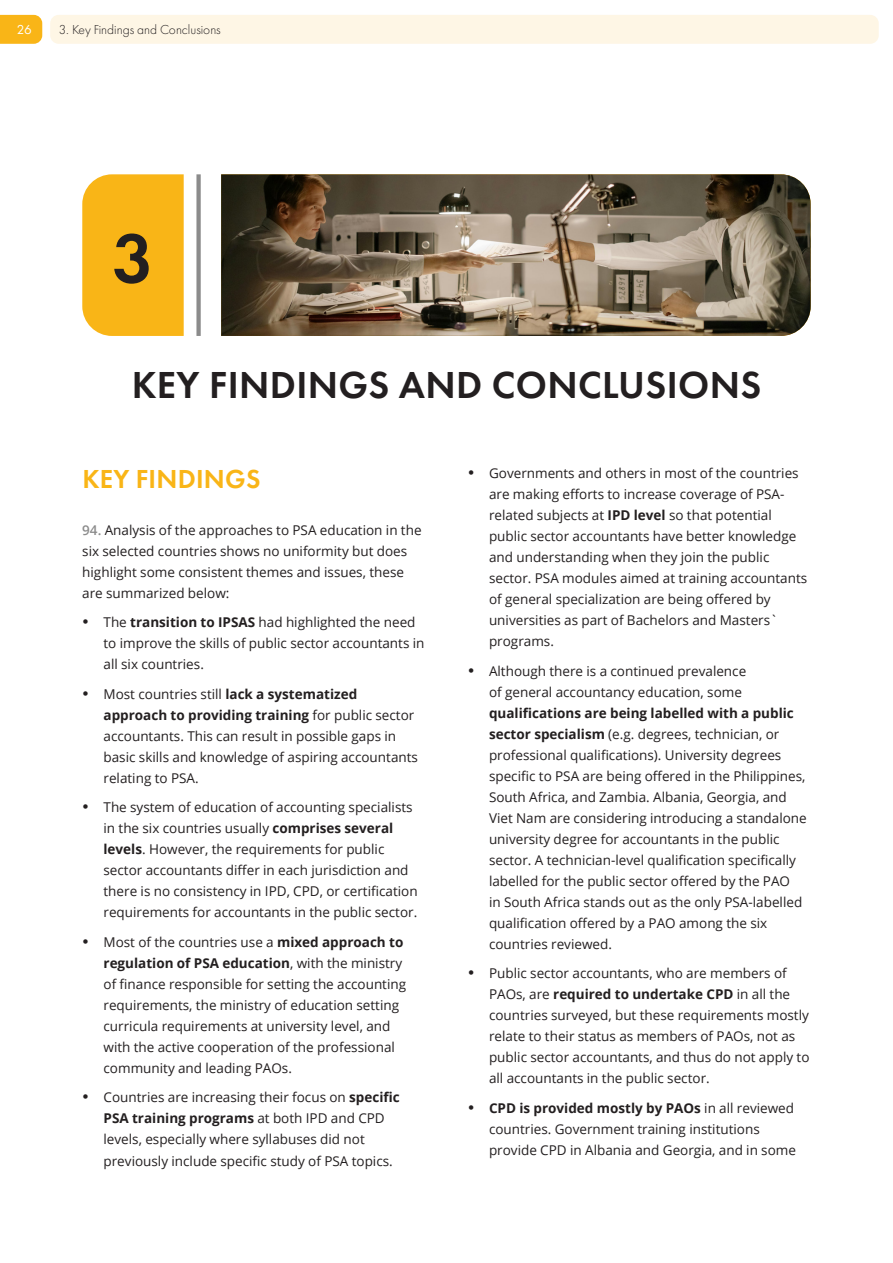
<style>
.page{position:relative;width:893px;height:1263px;background:#fff}
.page>*{position:absolute;margin:0;border:0;box-sizing:border-box;transform-origin:0 0}
.Header_level_1{font:600 72px "Futura PT";color:#231f20}
.Header_level_1-2{font:600 39px "Futura PT";letter-spacing:.01em;color:#231f20}
.Header_level_2{font:600 27px "Futura PT";letter-spacing:.01em;color:#f9b517}
.t1{font:13.5px/21px "Open Sans";color:#231f20}
.t2{font:300 13.5px "Futura PT";color:#231f20}
.t3{font:13.5px "Futura PT";color:#fff}
.s1{font-weight:600;color:#8b8b8b}
.s2{font-weight:700}
</style>
<div class="page">
<div style="left:50px;top:15px;width:829px;height:29px;background:#fef6e5;border-radius:9px"></div>
<svg style="left:0;top:15px;width:42px;height:29px"></svg>
<div style="left:82px;top:174px;width:102px;height:162px;background:#f9b517"></div>
<div style="left:196px;top:174px;width:5px;height:162px;background:#8b8b8b"></div>
<img style="left:221px;top:174px;width:590px;height:162px">
<p class="t3" style="left:17px;top:22px;width:16px">26</p>
<p class="t2" style="left:59px;top:22px;width:163px">3. Key Findings and Conclusions</p>
<p class="Header_level_1" style="left:113px;top:213px;width:42px">3</p>
<p class="Header_level_1-2" style="left:132px;top:360px;width:631px">KEY FINDINGS AND CONCLUSIONS</p>
<p class="Header_level_2" style="left:82px;top:462px;width:180px">KEY FINDINGS</p>
<p class="t1" style="left:82px;top:519px;width:341px"><span class="s1">94.</span> Analysis of the approaches to PSA education in the six selected countries shows no uniformity but does highlight some consistent themes and issues, these are summarized below:</p>
<p class="t1" style="left:104px;top:612px;width:322px">The <span class="s2">transition to IPSAS</span> had highlighted the need to improve the skills of public sector accountants in all six countries.</p>
<p class="t1" style="left:104px;top:683px;width:316px">Most countries still <span class="s2">lack a systematized approach to providing training</span> for public sector accountants. This can result in possible gaps in basic skills and knowledge of aspiring accountants relating to PSA.</p>
<p class="t1" style="left:104px;top:797px;width:316px">The system of education of accounting specialists in the six countries usually <span class="s2">comprises several levels</span>. However, the requirements for public sector accountants differ in each jurisdiction and there is no consistency in IPD, CPD, or certification requirements for accountants in the public sector.</p>
<p class="t1" style="left:104px;top:931px;width:304px">Most of the countries use a <span class="s2">mixed approach to regulation of PSA education</span>, with the ministry of finance responsible for setting the accounting requirements, the ministry of education setting curricula requirements at university level, and with the active cooperation of the professional community and leading PAOs.</p>
<p class="t1" style="left:104px;top:1087px;width:298px">Countries are increasing their focus on <span class="s2">specific PSA training programs</span> at both IPD and CPD levels, especially where syllabuses did not previously include specific study of PSA topics.</p>
<p class="t1" style="left:489px;top:462px;width:320px">Governments and others in most of the countries are making efforts to increase coverage of PSA&shy;related subjects at <span class="s2">IPD level</span> so that potential public sector accountants have better knowledge and understanding when they join the public sector. PSA modules aimed at training accountants of general specialization are being offered by universities as part of Bachelors and Masters` programs.</p>
<p class="t1" style="left:489px;top:660px;width:319px">Although there is a continued prevalence<br>of general accountancy education, some <span class="s2">qualifications are being labelled with a public sector specialism</span> (e.g. degrees, technician, or professional qualifications). University degrees specific to PSA are being offered in the Philippines, South Africa, and Zambia. Albania, Georgia, and Viet Nam are considering introducing a standalone university degree for accountants in the public sector. A technician-level qualification specifically labelled for the public sector offered by the PAO<br>in South Africa stands out as the only PSA-labelled qualification offered by a PAO among the six countries reviewed.</p>
<p class="t1" style="left:489px;top:962px;width:322px">Public sector accountants, who are members of PAOs, are <span class="s2">required to undertake CPD</span> in all the countries surveyed, but these requirements mostly relate to their status as members of PAOs, not as public sector accountants, and thus do not apply to all accountants in the public sector.</p>
<p class="t1" style="left:489px;top:1097px;width:308px"><span class="s2">CPD is provided mostly by PAOs</span> in all reviewed countries. Government training institutions provide CPD in Albania and Georgia, and in some</p>
</div>
